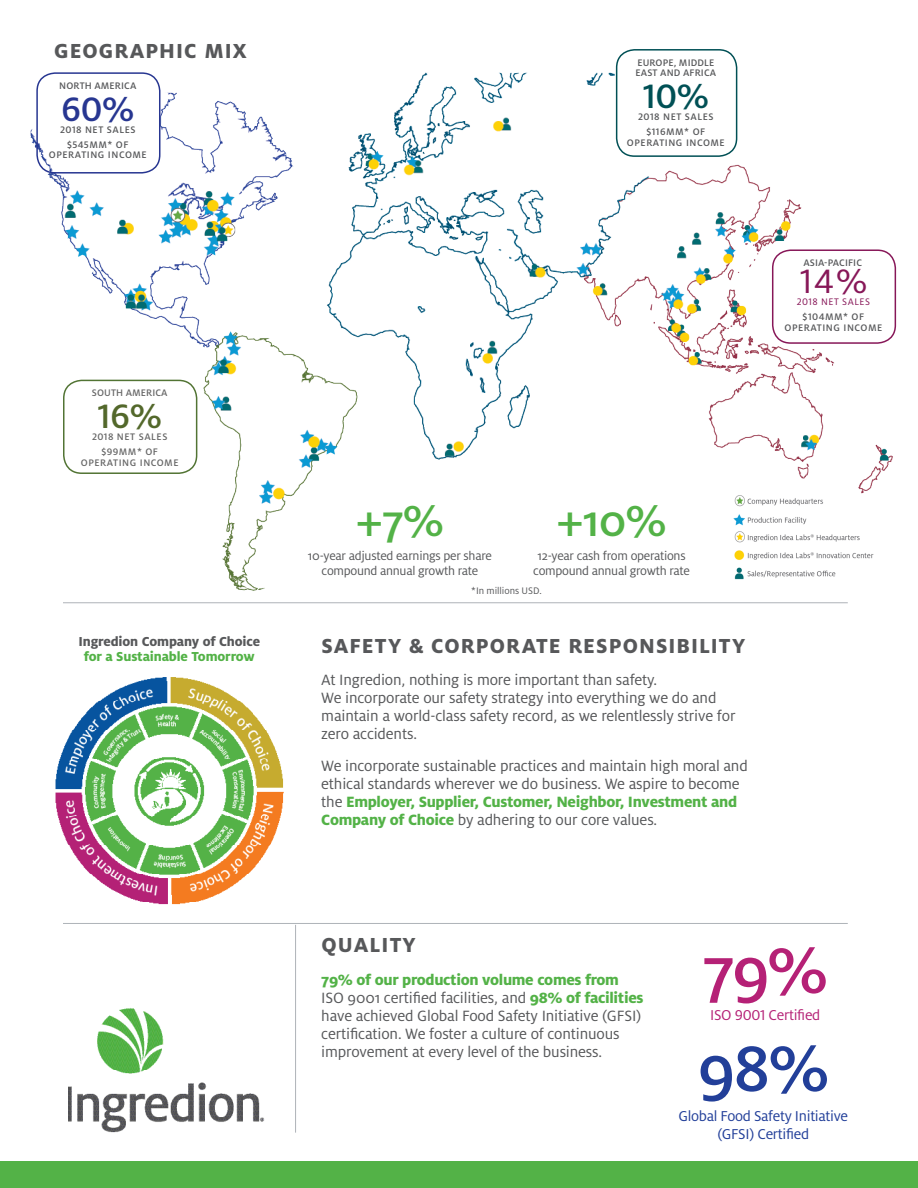
<style>
.page{position:relative;width:918px;height:1188px;background:#fff}
.page>*{position:absolute;margin:0;border:0;box-sizing:border-box;transform-origin:0 0}
.t1{font:500 71.25px "Milo Pro";color:#b52176}
.t2{font:500 71.25px "Milo Pro";color:#223f99}
.t3{font:500 48px "Milo Pro";color:#53b247}
.t4{font:500 37.5px "Milo Pro";color:#53682b}
.t5{font:500 37.5px "Milo Pro";color:#273691}
.t6{font:500 37.5px "Milo Pro";color:#005055}
.t7{font:37.5px "Milo Pro";color:#871758}
.ING_Subhead{font:800 22.5px "Milo Pro";letter-spacing:.05em;color:#57585a}
.t8{font:16.5px/18px "Milo Pro";letter-spacing:-.01em;color:#57585a}
.t9{font:15.9px "Milo Pro";letter-spacing:-.02em;color:#223f99}
.t10{font:15.9px "Milo Pro";letter-spacing:-.02em;color:#b52176}
.t11{font:800 14.4px/14.9px "Milo Pro";letter-spacing:-.01em;color:#57585a;text-align:center}
.t12{font:13.5px/15px "Milo Pro";letter-spacing:-.02em;color:#57585a;text-align:center}
.t13{font:500 10.5px "Milo Pro";letter-spacing:.04em;color:#57585a}
.t14{font:500 10.5px/10.5px "Milo Pro";letter-spacing:.01em;color:#57585a}
.t15{font:500 10.5px "Milo Pro";letter-spacing:.045em;color:#666}
.ING_Headline{font:10.5px "Milo Pro";letter-spacing:-.005em;color:#57585a}
.t16{font:500 10.5px "Milo Pro";letter-spacing:.01em;color:#666}
.t17{font:10.5px "Milo Pro";letter-spacing:.05em;color:#871758}
.s1{color:#53b247}
.s2{font-weight:800;color:#53b247}
</style>
<div class="page">
<img style="left:55px;top:677px;width:229px;height:228px">
<hr style="left:63px;top:603px;width:785px;height:1px;background:#aeb3b8">
<hr style="left:63px;top:923px;width:785px;height:1px;background:#aeb3b8">
<hr style="left:295px;top:925px;width:1px;height:208px;background:#aeb3b8">
<img style="left:69px;top:1008px;width:196px;height:125px">
<div style="left:0;top:1162px;width:918px;height:26px;background:#53b247"></div>
<img style="left:733px;top:499px;width:141px;height:81px">
<div style="left:63px;top:380px;width:134px;height:94px;border:2px solid #527434;border-radius:18px"></div>
<img style="left:652px;top:164px;width:244px;height:335px">
<img style="left:327px;top:66px;width:325px;height:394px">
<img style="left:30px;top:84px;width:264px;height:259px">
<img style="left:198px;top:324px;width:163px;height:267px">
<div style="left:36px;top:72px;width:124px;height:102px;border:2px solid #273691;border-radius:18px"></div>
<div style="left:616px;top:49px;width:121px;height:108px;border:2px solid #005055;border-radius:18px"></div>
<div style="left:772px;top:249px;width:124px;height:95px;border:2px solid #871758;border-radius:18px"></div>
<p class="ING_Subhead" style="left:54px;top:38px;width:194px">GEOGRAPHIC MIX</p>
<p class="t14" style="left:59px;top:80px;width:79px">NORTH AMERICA</p>
<p class="t13" style="left:60px;top:124px;width:77px">2018 NET SALES</p>
<p class="t5" style="left:61px;top:88px;width:75px">60%</p>
<p class="t13" style="left:67px;top:139px;width:63px">$545MM* OF</p>
<p class="t13" style="left:49px;top:149px;width:99px">OPERATING INCOME</p>
<p class="t16" style="left:92px;top:387px;width:77px">SOUTH AMERICA</p>
<p class="t15" style="left:92px;top:431px;width:77px">2018 NET SALES</p>
<p class="t4" style="left:97px;top:396px;width:66px">16%</p>
<p class="t15" style="left:101px;top:446px;width:58px">$99MM* OF</p>
<p class="t15" style="left:81px;top:457px;width:99px">OPERATING INCOME</p>
<p class="t11" style="left:78px;top:634px;width:183px">Ingredion Company of Choice <span class="s1">for a Sustainable Tomorrow</span></p>
<p class="t14" style="left:636px;top:57px;width:82px">EUROPE, MIDDLE<br>EAST AND AFRICA</p>
<p class="t13" style="left:638px;top:111px;width:77px">2018 NET SALES</p>
<p class="t6" style="left:643px;top:76px;width:68px">10%</p>
<p class="t13" style="left:646px;top:126px;width:60px">$116MM* OF</p>
<p class="t13" style="left:627px;top:136px;width:99px">OPERATING INCOME</p>
<p class="t14" style="left:803px;top:258px;width:60px">ASIA-PACIFIC</p>
<p class="t17" style="left:797px;top:296px;width:75px">2018 NET SALES</p>
<p class="t7" style="left:800px;top:261px;width:69px">14%</p>
<p class="t13" style="left:803px;top:311px;width:63px">$104MM* OF</p>
<p class="t13" style="left:785px;top:322px;width:99px">OPERATING INCOME</p>
<p class="t3" style="left:356px;top:494px;width:90px">+7%</p>
<p class="t12" style="left:308px;top:548px;width:185px">10-year adjusted earnings per share compound annual growth rate</p>
<p class="t3" style="left:556px;top:494px;width:112px">+10%</p>
<p class="t12" style="left:538px;top:548px;width:150px">12-year cash from operations</p>
<p class="t12" style="left:533px;top:563px;width:158px">compound annual growth rate</p>
<p class="ING_Headline" style="left:471px;top:585px;width:72px">*In millions USD.</p>
<p class="ING_Subhead" style="left:321px;top:633px;width:425px">SAFETY &amp; CORPORATE RESPONSIBILITY</p>
<p class="t8" style="left:321px;top:671px;width:416px">At Ingredion, nothing is more important than safety.<br>We incorporate our safety strategy into everything we do and maintain a world-class safety record, as we relentlessly strive for zero accidents.</p>
<p class="t8" style="left:321px;top:757px;width:428px">We incorporate sustainable practices and maintain high moral and ethical standards wherever we do business. We aspire to become the <span class="s2">Employer, Supplier, Customer, Neighbor, Investment and Company of Choice</span> by adhering to our core values.</p>
<p class="ING_Subhead" style="left:321px;top:932px;width:96px">QUALITY</p>
<p class="t8" style="left:321px;top:971px;width:324px"><span class="s2">79% of our production volume comes from </span>ISO 9001 certified facilities, and <span class="s2">98% of facilities </span>have achieved Global Food Safety Initiative (GFSI) certification. We foster a culture of continuous improvement at every level of the business.</p>
<p class="t1" style="left:702px;top:931px;width:127px">79%</p>
<p class="t10" style="left:710px;top:1006px;width:112px">ISO 9001 Certified</p>
<p class="t2" style="left:697px;top:1029px;width:134px">98%</p>
<p class="t9" style="left:717px;top:1125px;width:93px">(GFSI) Certified</p>
<p class="t9" style="left:679px;top:1107px;width:171px">Global Food Safety Initiative</p>
</div>
